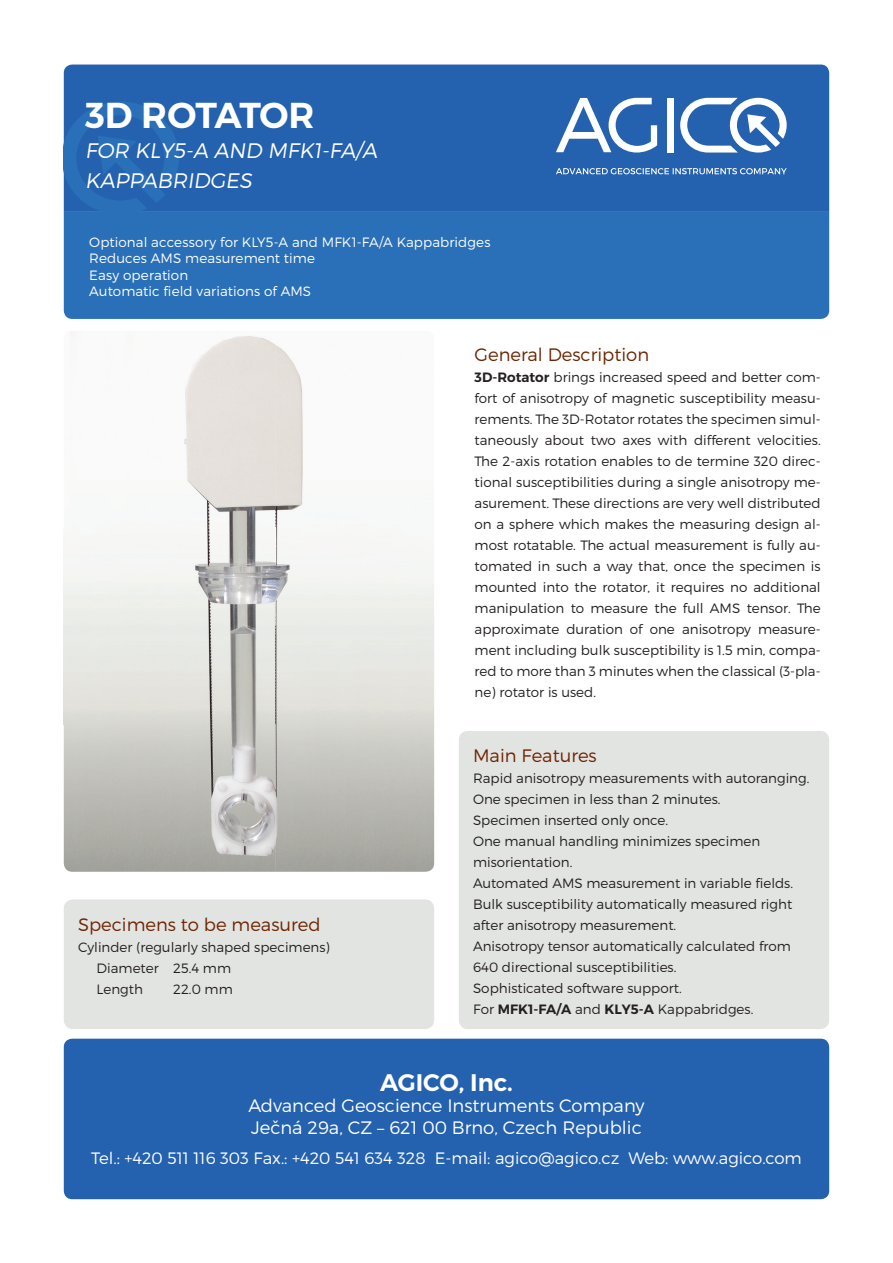
<style>
.page{position:relative;width:893px;height:1263px;background:#fff}
.page>*{position:absolute;margin:0;border:0;box-sizing:border-box;transform-origin:0 0}
.t1{font:36px "Trueno S Bd";letter-spacing:-.02em;color:#fff}
.t2{font:24px "Trueno S Bd";color:#fff}
.t3{font:21px/30px "Trueno Lt It";color:#fff}
.t4{font:18px/21.6px "Trueno Lt";color:#fff}
.t5{font:18px "Trueno Lt";color:#6e2401}
.t6{font:16.5px "Trueno Lt";color:#fff}
.t7{font:13.5px/21px "Trueno Lt";color:#231f20}
.t8{font:13.5px/16.5px "Trueno Lt";letter-spacing:.005em;color:#fff}
.s1{font-family:"Trueno S Bd"}
</style>
<div class="page">
<div style="left:64px;top:65px;width:765px;height:147px;background:#2461ae"></div>
<svg style="left:64px;top:102px;width:115px;height:110px;background:#2667b2"></svg>
<svg style="left:556px;top:98px;width:101px;height:55px"></svg>
<div style="left:667px;top:98px;width:7px;height:54px;background:#fff"></div>
<svg style="left:680px;top:98px;width:107px;height:55px"></svg>
<svg style="left:556px;top:168px;width:231px;height:6px"></svg>
<div style="left:64px;top:212px;width:765px;height:107px;background:#2a70b8"></div>
<div style="left:65px;top:900px;width:368px;height:128px;background:#e2e4e2;border-radius:9px"></div>
<div style="left:64px;top:899px;width:370px;height:130px;border:2px solid #e2e4e2;border-radius:9px"></div>
<div style="left:64px;top:1039px;width:765px;height:160px;background:#2461ae;border-radius:9px"></div>
<img style="left:64px;top:331px;width:370px;height:541px">
<div style="left:460px;top:732px;width:368px;height:296px;background:#e2e4e2;border-radius:9px"></div>
<div style="left:459px;top:731px;width:370px;height:298px;border:2px solid #e2e4e2;border-radius:9px"></div>
<h1 class="t1" style="left:85px;top:93px;width:231px">3D ROTATOR</h1>
<h3 class="t3" style="left:85px;top:136px;width:294px">FOR KLY5-A AND MFK1-FA/A<br>KAPPABRIDGES</h3>
<p class="t8" style="left:89px;top:234px;width:403px">Optional accessory for KLY5-A and MFK1-FA/A Kappabridges Reduces AMS measurement time<br>Easy operation<br>Automatic field variations of AMS</p>
<h3 class="t5" style="left:78px;top:913px;width:244px">Specimens to be measured</h3>
<p class="t7" style="left:97px;top:936px;width:235px;text-indent:-18px">Cylinder (regularly shaped specimens)<br>Diameter 25.4 mm<br>Length</p>
<p class="t7" style="left:173px;top:978px;width:61px">22.0 mm</p>
<h3 class="t5" style="left:475px;top:343px;width:176px">General Description</h3>
<p class="t7" style="left:475px;top:366px;width:348px;text-align:justify"><span class="s1">3D-Rotator</span> brings increased speed and better com&shy;fort of anisotropy of magnetic susceptibility measu&shy;rements. The 3D-Rotator rotates the specimen simul&shy;taneously about two axes with different velocities.<br>The 2-axis rotation enables to de termine 320 direc&shy;tional susceptibilities during a single anisotropy me&shy;asurement. These directions are very well distributed on a sphere which makes the measuring design al&shy;most rotatable. The actual measurement is fully au&shy;tomated in such a way that, once the specimen is mounted into the rotator, it requires no additional manipulation to measure the full AMS tensor. The approximate duration of one anisotropy measure&shy;ment including bulk susceptibility is 1.5 min, compa&shy;red to more than 3 minutes when the classical (3-pla&shy;ne) rotator is used.</p>
<h3 class="t5" style="left:473px;top:745px;width:125px">Main Features</h3>
<p class="t7" style="left:473px;top:768px;width:338px">Rapid anisotropy measurements with autoranging.<br>One specimen in less than 2 minutes.<br>Specimen inserted only once.<br>One manual handling minimizes specimen misorientation.<br>Automated AMS measurement in variable fields.<br>Bulk susceptibility automatically measured right after anisotropy measurement.<br>Anisotropy tensor automatically calculated from 640 directional susceptibilities.<br>Sophisticated software support.<br>For <span class="s1">MFK1-FA/A</span> and <span class="s1">KLY5-A</span> Kappabridges.</p>
<h2 class="t2" style="left:380px;top:1067px;width:134px">AGICO, Inc.</h2>
<h3 class="t4" style="left:249px;top:1095px;width:397px">Advanced Geoscience Instruments Company<br>Ječná 29a, CZ – 621 00 Brno, Czech Republic</h3>
<p class="t6" style="left:91px;top:1148px;width:712px">Tel.: +420 511 116 303 Fax.: +420 541 634 328 E-mail: agico@agico.cz Web: www.agico.com</p>
</div>
